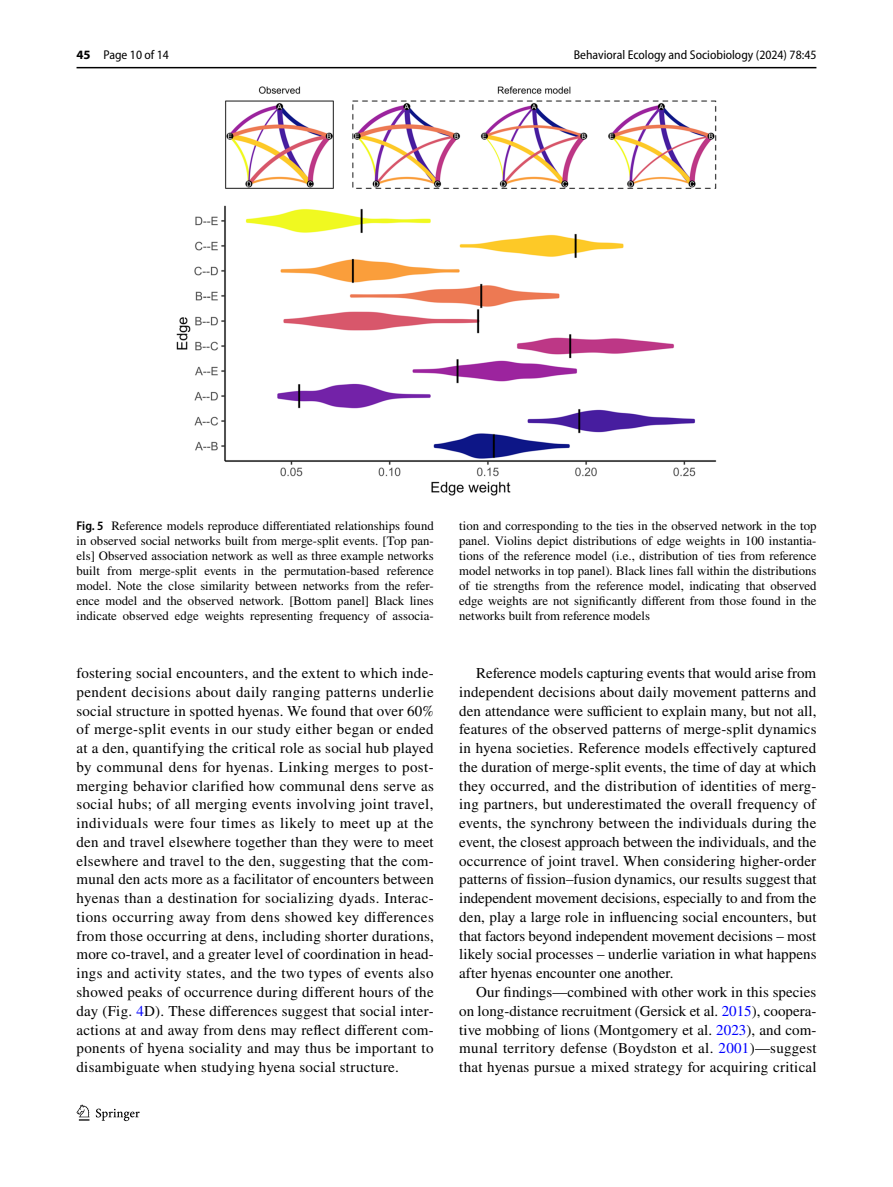
<style>
.page{position:relative;width:893px;height:1187px;background:#fff}
.page>*{position:absolute;margin:0;border:0;box-sizing:border-box;transform-origin:0 0}
.t1{font:15px/18.8px "STIX";letter-spacing:.015em;color:#000;text-align:justify}
.t2{font:12.75px/15px "STIX";color:#000;text-align:justify}
.t3{font:semi-condensed 12.75px "Myriad Pro";color:#000}
.s1{font-weight:700;font-stretch:normal}
.s2{font-family:"Myriad Pro";font-weight:600;font-stretch:semi-condensed}
.s3{color:#00f}
</style>
<div class="page">
<hr style="left:77px;top:67px;width:739px;height:1px;background:#000">
<svg style="left:77px;top:1104px;width:12px;height:16px"></svg>
<svg style="left:96px;top:1108px;width:44px;height:12px"></svg>
<img style="left:176px;top:87px;width:540px;height:408px">
<p class="t3" style="left:77px;top:48px;width:94px"><span class="s1">45</span> Page 10 of 14</p>
<p class="t3" style="left:574px;top:48px;width:244px">Behavioral Ecology and Sociobiology (2024) 78:45</p>
<p class="t2" style="left:77px;top:519px;width:359px"><span class="s2">Fig. 5</span> Reference models reproduce differentiated relationships found in observed social networks built from merge-split events. [Top pan&shy;els] Observed association network as well as three example networks built from merge-split events in the permutation-based reference model. Note the close similarity between networks from the refer&shy;ence model and the observed network. [Bottom panel] Black lines indicate observed edge weights representing frequency of associa-</p>
<p class="t2" style="left:459px;top:519px;width:359px">tion and corresponding to the ties in the observed network in the top panel. Violins depict distributions of edge weights in 100 instantia&shy;tions of the reference model (i.e., distribution of ties from reference model networks in top panel). Black lines fall within the distributions of tie strengths from the reference model, indicating that observed edge weights are not significantly different from those found in the networks built from reference models</p>
<p class="t1" style="left:77px;top:664px;width:359px">fostering social encounters, and the extent to which inde&shy;pendent decisions about daily ranging patterns underlie social structure in spotted hyenas. We found that over 60% of merge-split events in our study either began or ended at a den, quantifying the critical role as social hub played by communal dens for hyenas. Linking merges to post&shy;merging behavior clarified how communal dens serve as social hubs; of all merging events involving joint travel, individuals were four times as likely to meet up at the den and travel elsewhere together than they were to meet elsewhere and travel to the den, suggesting that the com&shy;munal den acts more as a facilitator of encounters between hyenas than a destination for socializing dyads. Interac&shy;tions occurring away from dens showed key differences from those occurring at dens, including shorter durations, more co-travel, and a greater level of coordination in head&shy;ings and activity states, and the two types of events also showed peaks of occurrence during different hours of the day (Fig. <span class="s3">4</span>D). These differences suggest that social inter&shy;actions at and away from dens may reflect different com&shy;ponents of hyena sociality and may thus be important to disambiguate when studying hyena social structure.</p>
<p class="t1" style="left:459px;top:664px;width:359px;text-indent:17px">Reference models capturing events that would arise from independent decisions about daily movement patterns and den attendance were sufficient to explain many, but not all, features of the observed patterns of merge-split dynamics in hyena societies. Reference models effectively captured the duration of merge-split events, the time of day at which they occurred, and the distribution of identities of merg&shy;ing partners, but underestimated the overall frequency of events, the synchrony between the individuals during the event, the closest approach between the individuals, and the occurrence of joint travel. When considering higher-order patterns of fission–fusion dynamics, our results suggest that independent movement decisions, especially to and from the den, play a large role in influencing social encounters, but that factors beyond independent movement decisions – most likely social processes – underlie variation in what happens after hyenas encounter one another.</p>
<p class="t1" style="left:459px;top:983px;width:359px;text-indent:17px">Our findings—combined with other work in this species on long-distance recruitment (Gersick et al. <span class="s3">2015</span>), coopera&shy;tive mobbing of lions (Montgomery et al. <span class="s3">2023</span>), and com&shy;munal territory defense (Boydston et al. <span class="s3">2001</span>)—suggest that hyenas pursue a mixed strategy for acquiring critical</p>
</div>
